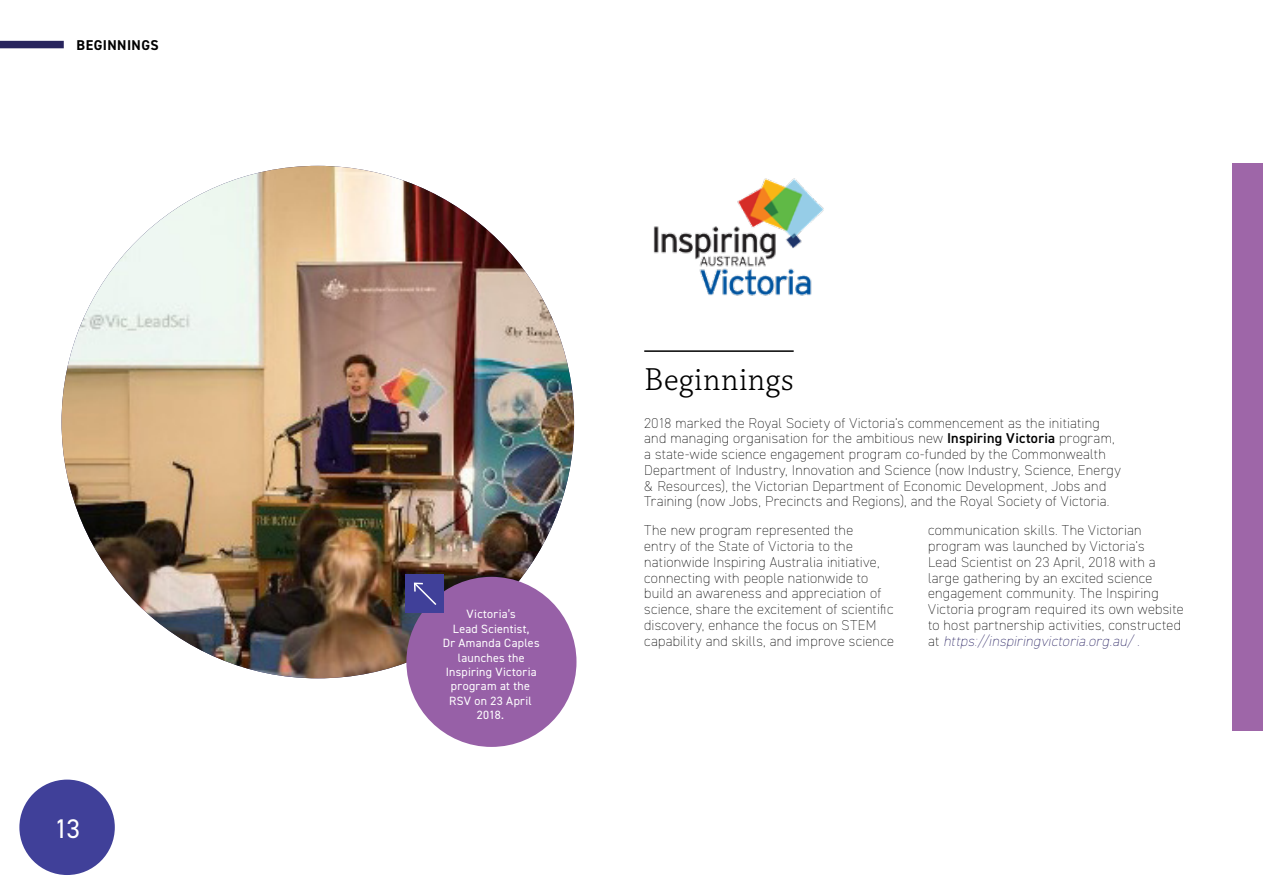
<style>
.page{position:relative;width:1263px;height:893px;background:#fff}
.page>*{position:absolute;margin:0;border:0;box-sizing:border-box;transform-origin:0 0}
.t1{font:300 33px "Capitolina";color:#000}
.t2{font:27px "DIN2014";color:#fff}
.t3{font:200 14.25px/15.8px "DIN2014";letter-spacing:.015em;color:#000}
.t4{font:700 14.25px "DIN2014";letter-spacing:.035em;color:#000}
.t5{font:12px/14.4px "DIN2014";letter-spacing:.025em;color:#fff;text-align:center}
.s1{font-weight:600}
.s2{font-style:italic;color:#211a5c}
</style>
<div class="page">
<div style="left:0;top:41px;width:64px;height:7px;background:#26225c"></div>
<img style="left:653px;top:178px;width:171px;height:118px">
<div style="left:1232px;top:163px;width:31px;height:567px;background:#9e66a8"></div>
<hr style="left:644px;top:350px;width:150px;height:2px;background:#000">
<img style="left:62px;top:166px;width:512px;height:512px;border-radius:256px">
<div style="left:406px;top:577px;width:170px;height:170px;background:#9760a7;border-radius:50%"></div>
<div style="left:405px;top:574px;width:39px;height:39px;background:#404099"></div>
<svg style="left:413px;top:582px;width:24px;height:23px"></svg>
<div style="left:19px;top:780px;width:96px;height:95px;background:#404099;border-radius:50%"></div>
<p class="t4" style="left:77px;top:35px;width:74px">BEGINNINGS</p>
<h2 class="t2" style="left:54px;top:812px;width:27px">13</h2>
<p class="t5" style="left:443px;top:607px;width:98px">Victoria’s<br>Lead Scientist,<br>Dr Amanda Caples launches the<br>Inspiring Victoria program at the<br>RSV on 23 April<br>2018.</p>
<h1 class="t1" style="left:644px;top:360px;width:151px">Beginnings</h1>
<p class="t3" style="left:644px;top:415px;width:478px">2018 marked the Royal Society of Victoria’s commencement as the initiating and managing organisation for the ambitious new <span class="s1">Inspiring Victoria</span> program, a state-wide science engagement program co-funded by the Commonwealth Department of Industry, Innovation and Science (now Industry, Science, Energy &amp; Resources), the Victorian Department of Economic Development, Jobs and Training (now Jobs, Precincts and Regions), and the Royal Society of Victoria.</p>
<p class="t3" style="left:644px;top:523px;width:251px">The new program represented the<br>entry of the State of Victoria to the nationwide Inspiring Australia initiative, connecting with people nationwide to build an awareness and appreciation of science, share the excitement of scientific discovery, enhance the focus on STEM capability and skills, and improve science</p>
<p class="t3" style="left:928px;top:523px;width:257px">communication skills. The Victorian program was launched by Victoria’s<br>Lead Scientist on 23 April, 2018 with a large gathering by an excited science engagement community. The Inspiring Victoria program required its own website to host partnership activities, constructed a t <span class="s2">https://inspiringvictoria.org.au/ .</span></p>
</div>
